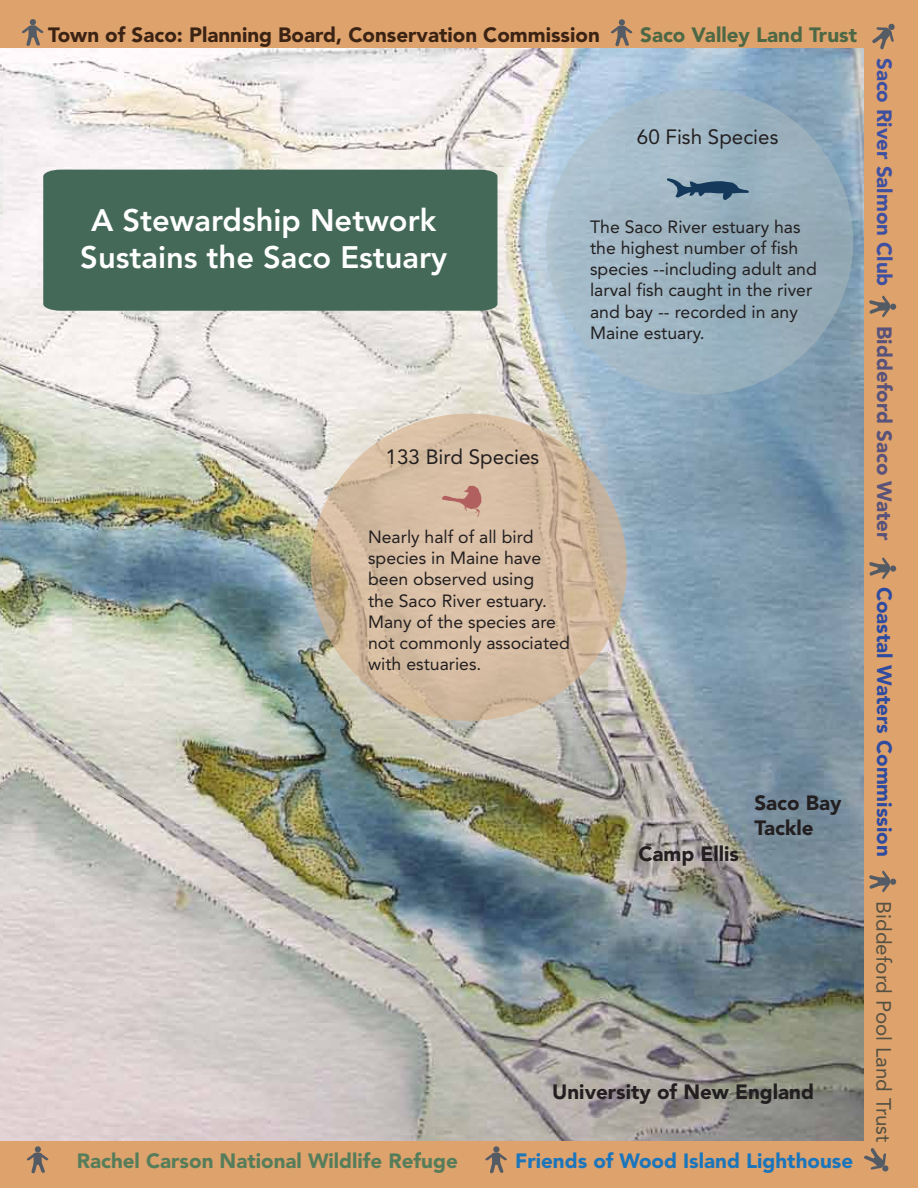
<style>
.page{position:relative;width:918px;height:1188px;background:#fff}
.page>*{position:absolute;margin:0;border:0;box-sizing:border-box;transform-origin:0 0}
.t1{font:800 30.9px/37px "Avenir";color:#fff;text-align:center}
.t2{font:900 20.55px "Avenir";color:#3b2314}
.t3{font:900 20.55px/24.8px "Avenir";color:#231f20}
.t4{font:900 20.55px "Avenir";color:#567d5a}
.t5{font:900 20.55px "Avenir";color:#1b75bb}
.t6{font:20.55px "Avenir";color:#231f20}
.t7{font:900 20.55px "Avenir";color:#2e4b9f}
.t8{font:20.55px "Avenir";color:#545142}
.t9{font:900 20.55px "Avenir";color:#4c6844}
.t10{font:900 20.55px "Avenir";color:#3f50a1}
.t11{font:900 20.55px "Avenir";color:#59527a}
.t12{font:17.7px/21.1px "Avenir";color:#231f20}
</style>
<div class="page">
<img style="left:0;top:48px;width:865px;height:1093px">
<div style="left:0;top:0;width:918px;height:48px;background:#dea26d"></div>
<div style="left:0;top:1141px;width:902px;height:47px;background:#dea26d"></div>
<div style="left:865px;top:13px;width:53px;height:1175px;background:#dea26d"></div>
<div style="left:546px;top:89px;width:307px;height:306px;background:linear-gradient(to right,#acc2cf,#8fa7b4);border-radius:50%"></div>
<svg style="left:311px;top:414px;width:316px;height:307px;background:#d2b99f"></svg>
<div style="left:43px;top:170px;width:454px;height:141px;background:#456959"></div>
<svg style="left:872px;top:23px;width:23px;height:27px"></svg>
<svg style="left:869px;top:295px;width:27px;height:22px"></svg>
<svg style="left:611px;top:19px;width:22px;height:27px"></svg>
<div style="left:890px;top:565px;width:6px;height:7px;background:#555b64;border-radius:50%"></div>
<svg style="left:869px;top:557px;width:21px;height:22px"></svg>
<svg style="left:869px;top:870px;width:27px;height:22px"></svg>
<svg style="left:22px;top:19px;width:22px;height:27px"></svg>
<div style="left:35px;top:1146px;width:6px;height:7px;background:#555b64;border-radius:50%"></div>
<svg style="left:27px;top:1152px;width:22px;height:21px"></svg>
<div style="left:493px;top:1146px;width:6px;height:7px;background:#555b64;border-radius:50%"></div>
<svg style="left:485px;top:1152px;width:22px;height:21px"></svg>
<svg style="left:864px;top:1148px;width:25px;height:24px"></svg>
<svg style="left:667px;top:178px;width:83px;height:22px;background:#627f95"></svg>
<svg style="left:441px;top:486px;width:41px;height:31px"></svg>
<p class="t2" style="left:48px;top:22px;width:553px">Town of Saco: Planning Board, Conservation Commission</p>
<p class="t9" style="left:640px;top:22px;width:218px">Saco Valley Land Trust</p>
<h1 class="t1" style="left:80px;top:202px;width:368px">A Stewardship Network<br>Sustains the Saco Estuary</h1>
<p class="t6" style="left:637px;top:125px;width:143px">60 Fish Species</p>
<p class="t12" style="left:590px;top:216px;width:228px">The Saco River estuary has the highest number of fish species --including adult and larval fish caught in the river and bay -- recorded in any<br>Maine estuary.</p>
<p class="t6" style="left:386px;top:445px;width:155px">133 Bird Species</p>
<p class="t12" style="left:368px;top:526px;width:203px">Nearly half of all bird species in Maine have been observed using<br>the Saco River estuary.<br>Many of the species are not commonly associated with estuaries.</p>
<p class="t3" style="left:638px;top:842px;width:102px">Camp Ellis</p>
<p class="t3" style="left:754px;top:790px;width:89px">Saco Bay<br>Tackle</p>
<p class="t3" style="left:552px;top:1079px;width:263px">University of New England</p>
<p class="t4" style="left:77px;top:1149px;width:383px">Rachel Carson National Wildlife Refuge</p>
<p class="t5" style="left:515px;top:1149px;width:339px">Friends of Wood Island Lighthouse</p>
<p class="t10" style="left:897px;top:58px;width:230px;rotate:90deg">Saco River Salmon Club</p>
<p class="t11" style="left:897px;top:326px;width:216px;rotate:90deg">Biddeford Saco Water</p>
<p class="t7" style="left:897px;top:587px;width:271px;rotate:90deg">Coastal Waters Commission</p>
<p class="t8" style="left:895px;top:901px;width:243px;rotate:90deg">Biddeford Pool Land Trust</p>
</div>
